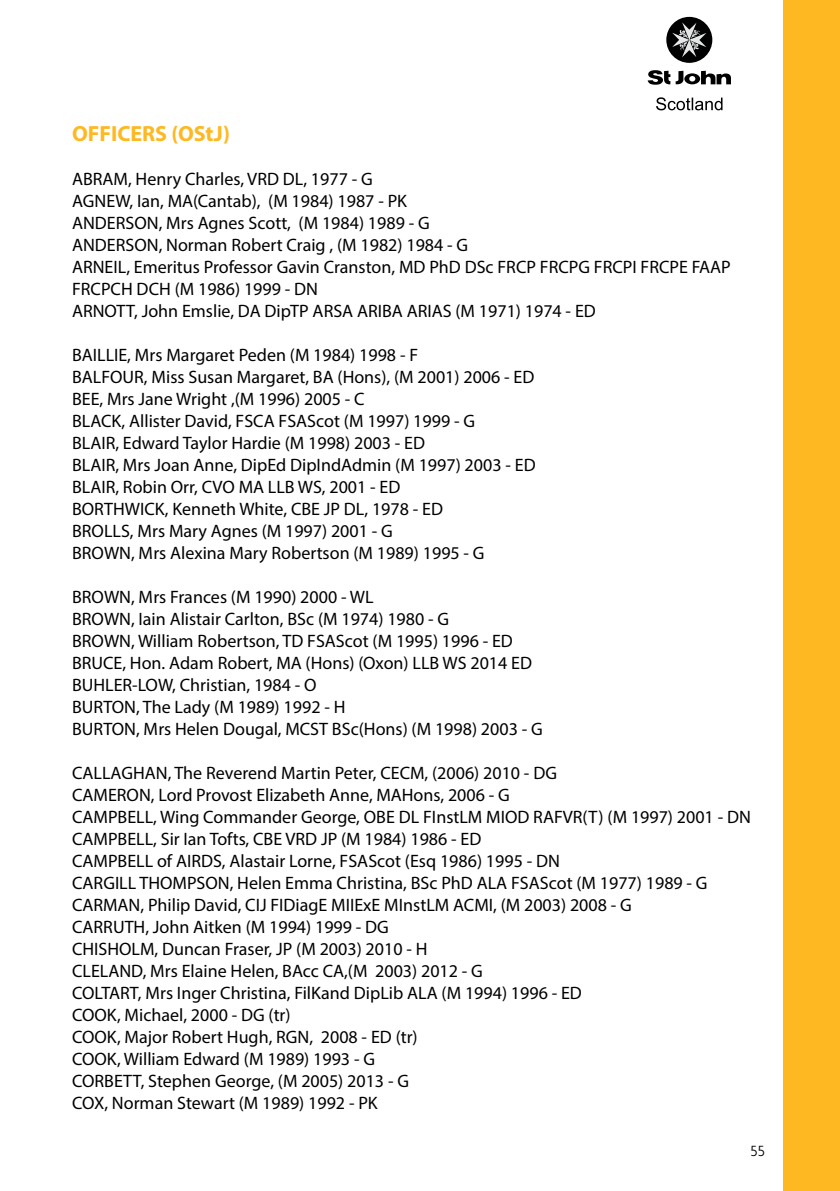
<style>
.page{position:relative;width:840px;height:1191px;background:#fff}
.page>*{position:absolute;margin:0;border:0;box-sizing:border-box;transform-origin:0 0}
.t1{font:700 22px "Myriad Pro";color:#fdb822}
.t2{font:18px/22px "Myriad Pro";color:#000}
.t3{font:300 16px "Agenda";color:#000}
</style>
<div class="page">
<div style="left:782px;top:0;width:57px;height:1191px;background:#fdb822"></div>
<svg style="left:647px;top:16px;width:84px;height:95px"></svg>
<p class="t1" style="left:72px;top:119px;width:159px">OFFICERS (OStJ)</p>
<p class="t2" style="left:72px;top:168px;width:660px">ABRAM, Henry Charles, VRD DL, 1977 - G<br>AGNEW, Ian, MA(Cantab), (M 1984) 1987 - PK<br>ANDERSON, Mrs Agnes Scott, (M 1984) 1989 - G<br>ANDERSON, Norman Robert Craig , (M 1982) 1984 - G<br>ARNEIL, Emeritus Professor Gavin Cranston, MD PhD DSc FRCP FRCPG FRCPI FRCPE FAAP FRCPCH DCH (M 1986) 1999 - DN<br>ARNOTT, John Emslie, DA DipTP ARSA ARIBA ARIAS (M 1971) 1974 - ED</p>
<p class="t2" style="left:72px;top:344px;width:465px">BAILLIE, Mrs Margaret Peden (M 1984) 1998 - F<br>BALFOUR, Miss Susan Margaret, BA (Hons), (M 2001) 2006 - ED BEE, Mrs Jane Wright ,(M 1996) 2005 - C<br>BLACK, Allister David, FSCA FSAScot (M 1997) 1999 - G<br>BLAIR, Edward Taylor Hardie (M 1998) 2003 - ED<br>BLAIR, Mrs Joan Anne, DipEd DipIndAdmin (M 1997) 2003 - ED BLAIR, Robin Orr, CVO MA LLB WS, 2001 - ED<br>BORTHWICK, Kenneth White, CBE JP DL, 1978 - ED<br>BROLLS, Mrs Mary Agnes (M 1997) 2001 - G<br>BROWN, Mrs Alexina Mary Robertson (M 1989) 1995 - G</p>
<p class="t2" style="left:72px;top:586px;width:472px">BROWN, Mrs Frances (M 1990) 2000 - WL<br>BROWN, Iain Alistair Carlton, BSc (M 1974) 1980 - G<br>BROWN, William Robertson, TD FSAScot (M 1995) 1996 - ED BRUCE, Hon. Adam Robert, MA (Hons) (Oxon) LLB WS 2014 ED BUHLER-LOW, Christian, 1984 - O<br>BURTON, The Lady (M 1989) 1992 - H<br>BURTON, Mrs Helen Dougal, MCST BSc(Hons) (M 1998) 2003 - G</p>
<p class="t2" style="left:72px;top:762px;width:680px">CALLAGHAN, The Reverend Martin Peter, CECM, (2006) 2010 - DG<br>CAMERON, Lord Provost Elizabeth Anne, MAHons, 2006 - G<br>CAMPBELL, Wing Commander George, OBE DL FInstLM MIOD RAFVR(T) (M 1997) 2001 - DN CAMPBELL, Sir Ian Tofts, CBE VRD JP (M 1984) 1986 - ED<br>CAMPBELL of AIRDS, Alastair Lorne, FSAScot (Esq 1986) 1995 - DN<br>CARGILL THOMPSON, Helen Emma Christina, BSc PhD ALA FSAScot (M 1977) 1989 - G CARMAN, Philip David, CIJ FIDiagE MIIExE MInstLM ACMI, (M 2003) 2008 - G<br>CARRUTH, John Aitken (M 1994) 1999 - DG<br>CHISHOLM, Duncan Fraser, JP (M 2003) 2010 - H<br>CLELAND, Mrs Elaine Helen, BAcc CA,(M 2003) 2012 - G<br>COLTART, Mrs Inger Christina, FilKand DipLib ALA (M 1994) 1996 - ED<br>COOK, Michael, 2000 - DG (tr)<br>COOK, Major Robert Hugh, RGN, 2008 - ED (tr)<br>COOK, William Edward (M 1989) 1993 - G<br>CORBETT, Stephen George, (M 2005) 2013 - G<br>COX, Norman Stewart (M 1989) 1992 - PK</p>
<p class="t3" style="left:750px;top:1142px;width:16px">55</p>
</div>
